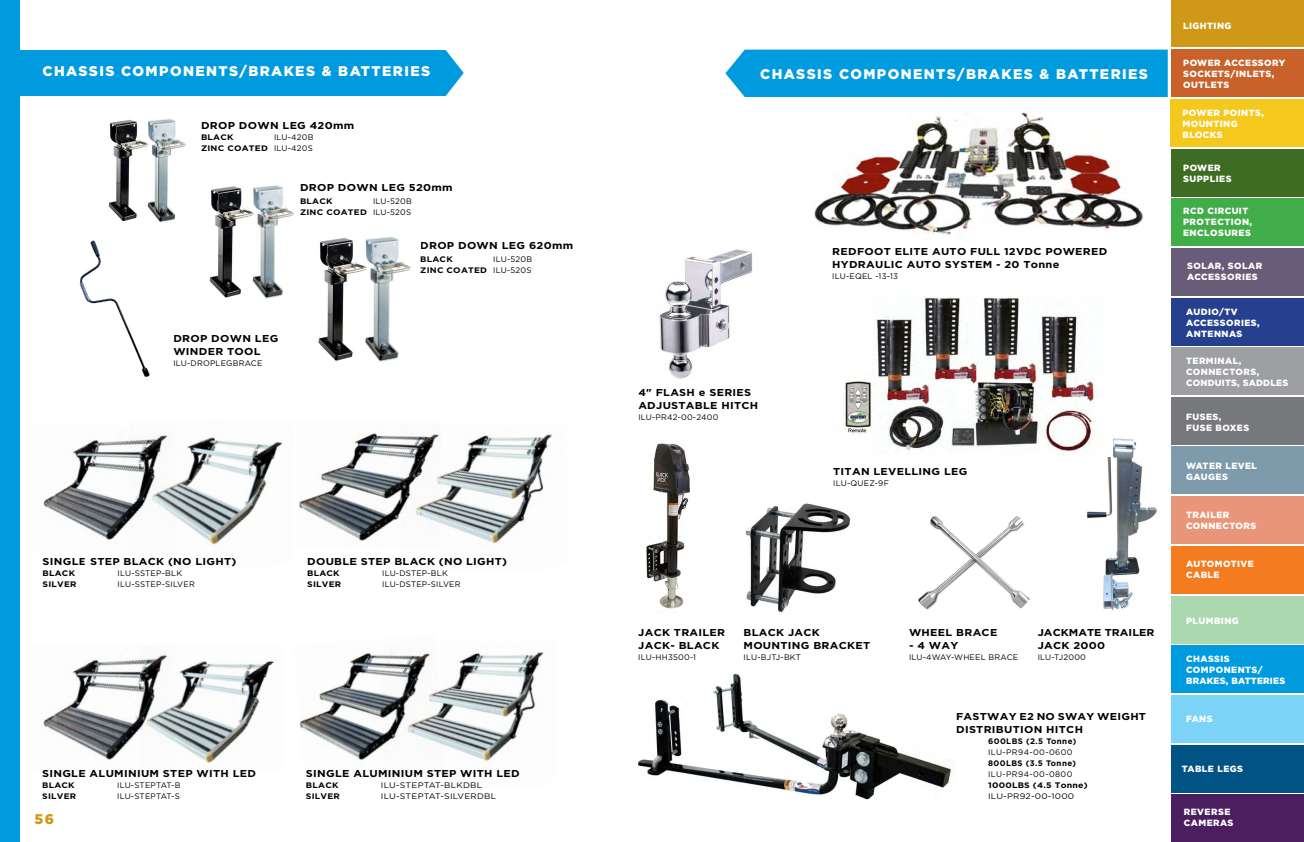
<style>
.page{position:relative;width:1304px;height:842px;background:#fff}
.page>*{position:absolute;margin:0;border:0;box-sizing:border-box;transform-origin:0 0}
.t1{font:900 14px "Gotham";letter-spacing:.1em;color:#fff}
.t2{font:900 14px "Gotham";color:#cf9817}
.t3{font:700 10px/13px "Gotham";letter-spacing:.025em;color:#000;scale:1.1 1}
.t4{font:700 10px/13px "Gotham";color:#000;scale:1.1 1}
.t5{font:900 9px/11px "Gotham";letter-spacing:.05em;color:#fff}
.t6{font:900 9px/11px "Gotham";letter-spacing:.03em;color:#fff}
.t7{font:8px/11px "Gotham";letter-spacing:.025em;color:#000;text-align:right}
.t8{font:700 8px "Gotham";letter-spacing:.025em;color:#000;scale:1.1 1}
.t9{font:8px "Gotham";letter-spacing:.025em;color:#000;scale:1.1 1}
.t10{font:700 8px "Gotham";letter-spacing:.05em;color:#000}
.t11{font:8px "Gotham";letter-spacing:.05em;color:#000}
.s1{font-weight:700}
</style>
<div class="page">
<div style="left:1171px;top:50px;width:133px;height:47px;background:#c9612b"></div>
<div style="left:1171px;top:794px;width:133px;height:48px;background:#4b1e60"></div>
<div style="left:1171px;top:0;width:133px;height:47px;background:#cf9817"></div>
<div style="left:1171px;top:99px;width:133px;height:48px;background:#f4c81c"></div>
<div style="left:1171px;top:199px;width:133px;height:47px;background:#41ad49"></div>
<div style="left:1171px;top:248px;width:133px;height:48px;background:#685c78"></div>
<div style="left:1171px;top:298px;width:133px;height:47px;background:#25408f"></div>
<div style="left:1171px;top:347px;width:133px;height:48px;background:#9d9fa2"></div>
<div style="left:1171px;top:397px;width:133px;height:47px;background:#77787b"></div>
<div style="left:1171px;top:447px;width:133px;height:47px;background:#7d9baa"></div>
<div style="left:1171px;top:496px;width:133px;height:48px;background:#e8957a"></div>
<div style="left:1171px;top:546px;width:133px;height:48px;background:#f47b20"></div>
<div style="left:1171px;top:596px;width:133px;height:47px;background:#abd8ae"></div>
<div style="left:1171px;top:646px;width:133px;height:47px;background:#009bdf"></div>
<div style="left:1171px;top:695px;width:133px;height:48px;background:#7bd3f7"></div>
<div style="left:1171px;top:745px;width:133px;height:47px;background:#005384"></div>
<div style="left:1171px;top:149px;width:133px;height:47px;background:#3f6c23"></div>
<img style="left:79px;top:240px;width:71px;height:137px">
<img style="left:175px;top:661px;width:99px;height:102px">
<img style="left:43px;top:655px;width:132px;height:105px">
<img style="left:300px;top:652px;width:83px;height:108px">
<img style="left:383px;top:652px;width:161px;height:109px">
<img style="left:299px;top:433px;width:102px;height:108px">
<img style="left:401px;top:434px;width:151px;height:110px">
<img style="left:43px;top:440px;width:86px;height:100px">
<img style="left:129px;top:435px;width:154px;height:110px">
<img style="left:108px;top:119px;width:37px;height:103px">
<img style="left:209px;top:186px;width:40px;height:112px">
<img style="left:318px;top:238px;width:44px;height:123px">
<img style="left:145px;top:119px;width:41px;height:104px">
<img style="left:249px;top:185px;width:45px;height:114px">
<img style="left:362px;top:237px;width:49px;height:125px">
<div style="left:0;top:0;width:20px;height:842px;background:#009bdf"></div>
<img style="left:814px;top:112px;width:329px;height:123px">
<img style="left:637px;top:673px;width:315px;height:127px">
<img style="left:646px;top:443px;width:44px;height:166px">
<img style="left:1087px;top:438px;width:70px;height:173px">
<img style="left:745px;top:503px;width:106px;height:110px">
<img style="left:659px;top:249px;width:94px;height:130px">
<img style="left:918px;top:516px;width:112px;height:94px">
<img style="left:844px;top:295px;width:268px;height:162px">
<div style="left:725px;top:50px;width:443px;height:47px;background:#009bdf"></div>
<div style="left:20px;top:50px;width:444px;height:46px;background:#009bdf"></div>
<h1 class="t1" style="left:43px;top:63px;width:389px">CHASSIS COMPONENTS/BRAKES &amp; BATTERIES</h1>
<h1 class="t1" style="left:760px;top:66px;width:389px">CHASSIS COMPONENTS/BRAKES &amp; BATTERIES</h1>
<p class="t3" style="left:201px;top:118px;width:141px">DROP DOWN LEG 420mm</p>
<p class="t8" style="left:201px;top:132px;width:31px">BLACK</p>
<p class="t7" style="left:201px;top:131px;width:114px">ILU-420B<br><span class="s1">ZINC COATED</span> ILU-420S</p>
<p class="t3" style="left:300px;top:180px;width:140px">DROP DOWN LEG 520mm</p>
<p class="t8" style="left:300px;top:196px;width:31px">BLACK</p>
<p class="t7" style="left:300px;top:195px;width:113px">ILU-520B<br><span class="s1">ZINC COATED</span> ILU-520S</p>
<p class="t3" style="left:173px;top:332px;width:97px">DROP DOWN LEG<br>WINDER TOOL</p>
<p class="t7" style="left:173px;top:357px;width:91px">ILU-DROPLEGBRACE</p>
<p class="t3" style="left:420px;top:239px;width:141px">DROP DOWN LEG 620mm</p>
<p class="t8" style="left:420px;top:255px;width:31px">BLACK</p>
<p class="t7" style="left:420px;top:254px;width:113px">ILU-520B<br><span class="s1">ZINC COATED</span> ILU-520S</p>
<p class="t3" style="left:43px;top:554px;width:178px">SINGLE STEP BLACK (NO LIGHT)</p>
<p class="t8" style="left:43px;top:568px;width:31px">BLACK</p>
<p class="t7" style="left:118px;top:567px;width:66px">ILU-SSTEP-BLK</p>
<p class="t8" style="left:43px;top:579px;width:32px">SILVER</p>
<p class="t7" style="left:118px;top:578px;width:79px">ILU-SSTEP-SILVER</p>
<p class="t3" style="left:307px;top:554px;width:183px">DOUBLE STEP BLACK (NO LIGHT)</p>
<p class="t8" style="left:307px;top:568px;width:31px">BLACK</p>
<p class="t7" style="left:382px;top:567px;width:67px">ILU-DSTEP-BLK</p>
<p class="t8" style="left:307px;top:579px;width:32px">SILVER</p>
<p class="t7" style="left:382px;top:578px;width:80px">ILU-DSTEP-SILVER</p>
<p class="t3" style="left:42px;top:767px;width:196px">SINGLE ALUMINIUM STEP WITH LED</p>
<p class="t8" style="left:42px;top:781px;width:31px">BLACK</p>
<p class="t7" style="left:117px;top:780px;width:65px">ILU-STEPTAT-B</p>
<p class="t8" style="left:42px;top:792px;width:32px">SILVER</p>
<p class="t7" style="left:117px;top:791px;width:64px">ILU-STEPTAT-S</p>
<h1 class="t2" style="left:35px;top:811px;width:21px">56</h1>
<p class="t3" style="left:306px;top:767px;width:196px">SINGLE ALUMINIUM STEP WITH LED</p>
<p class="t8" style="left:306px;top:781px;width:31px">BLACK</p>
<p class="t9" style="left:381px;top:780px;width:94px">ILU-STEPTAT-BLKDBL</p>
<p class="t8" style="left:306px;top:792px;width:32px">SILVER</p>
<p class="t9" style="left:381px;top:791px;width:106px">ILU-STEPTAT-SILVERDBL</p>
<p class="t3" style="left:638px;top:385px;width:110px">4" FLASH e SERIES<br>ADJUSTABLE HITCH</p>
<p class="t7" style="left:638px;top:411px;width:82px">ILU-PR42-00-2400</p>
<p class="t3" style="left:832px;top:245px;width:252px">REDFOOT ELITE AUTO FULL 12VDC POWERED<br>HYDRAULIC AUTO SYSTEM - 20 Tonne</p>
<p class="t7" style="left:832px;top:270px;width:67px">ILU-EQEL -13-13</p>
<p class="t3" style="left:833px;top:464px;width:123px">TITAN LEVELLING LEG</p>
<p class="t7" style="left:833px;top:477px;width:57px">ILU-QUEZ-9F</p>
<p class="t3" style="left:638px;top:625px;width:81px">JACK TRAILER<br>JACK- BLACK</p>
<p class="t7" style="left:638px;top:651px;width:59px">ILU-HH3500-1</p>
<p class="t3" style="left:744px;top:626px;width:117px">BLACK JACK<br>MOUNTING BRACKET</p>
<p class="t7" style="left:744px;top:651px;width:59px">ILU-BJTJ-BKT</p>
<p class="t3" style="left:909px;top:625px;width:82px">WHEEL BRACE</p>
<p class="t3" style="left:909px;top:638px;width:46px">- 4 WAY</p>
<p class="t7" style="left:909px;top:651px;width:111px">ILU-4WAY-WHEEL BRACE</p>
<p class="t4" style="left:1038px;top:625px;width:108px">JACKMATE TRAILER<br>JACK 2000</p>
<p class="t7" style="left:1038px;top:651px;width:50px">ILU-TJ2000</p>
<p class="t3" style="left:956px;top:709px;width:174px">FASTWAY E2 NO SWAY WEIGHT<br>DISTRIBUTION HITCH</p>
<p class="t10" style="left:988px;top:736px;width:90px">600LBS (2.5 Tonne)</p>
<p class="t11" style="left:988px;top:747px;width:86px">ILU-PR94-00-0600</p>
<p class="t10" style="left:988px;top:758px;width:89px">800LBS (3.5 Tonne)</p>
<p class="t11" style="left:988px;top:769px;width:86px">ILU-PR94-00-0800</p>
<p class="t8" style="left:988px;top:780px;width:92px">1000LBS (4.5 Tonne)</p>
<p class="t9" style="left:988px;top:791px;width:80px">ILU-PR92-00-1000</p>
<p class="t5" style="left:1183px;top:20px;width:50px">LIGHTING</p>
<p class="t5" style="left:1183px;top:57px;width:104px">POWER ACCESSORY<br>SOCKETS/INLETS,<br>OUTLETS</p>
<p class="t5" style="left:1182px;top:107px;width:83px">POWER POINTS,<br>MOUNTING<br>BLOCKS</p>
<p class="t5" style="left:1183px;top:162px;width:50px">POWER<br>SUPPLIES</p>
<p class="t5" style="left:1183px;top:205px;width:71px">RCD CIRCUIT<br>PROTECTION,<br>ENCLOSURES</p>
<p class="t5" style="left:1187px;top:260px;width:77px">SOLAR, SOLAR<br>ACCESSORIES</p>
<p class="t5" style="left:1186px;top:306px;width:75px">AUDIO/TV<br>ACCESSORIES,<br>ANTENNAS</p>
<p class="t6" style="left:1186px;top:355px;width:104px">TERMINAL,<br>CONNECTORS,<br>CONDUITS, SADDLES</p>
<p class="t5" style="left:1186px;top:411px;width:65px">FUSES,<br>FUSE BOXES</p>
<p class="t5" style="left:1186px;top:460px;width:73px">WATER LEVEL<br>GAUGES</p>
<p class="t5" style="left:1186px;top:509px;width:72px">TRAILER<br>CONNECTORS</p>
<p class="t5" style="left:1186px;top:558px;width:69px">AUTOMOTIVE<br>CABLE</p>
<p class="t5" style="left:1186px;top:615px;width:54px">PLUMBING</p>
<p class="t5" style="left:1186px;top:653px;width:101px">CHASSIS<br>COMPONENTS/<br>BRAKES, BATTERIES</p>
<p class="t5" style="left:1186px;top:713px;width:28px">FANS</p>
<p class="t5" style="left:1182px;top:763px;width:63px">TABLE LEGS</p>
<p class="t5" style="left:1184px;top:806px;width:51px">REVERSE<br>CAMERAS</p>
</div>
